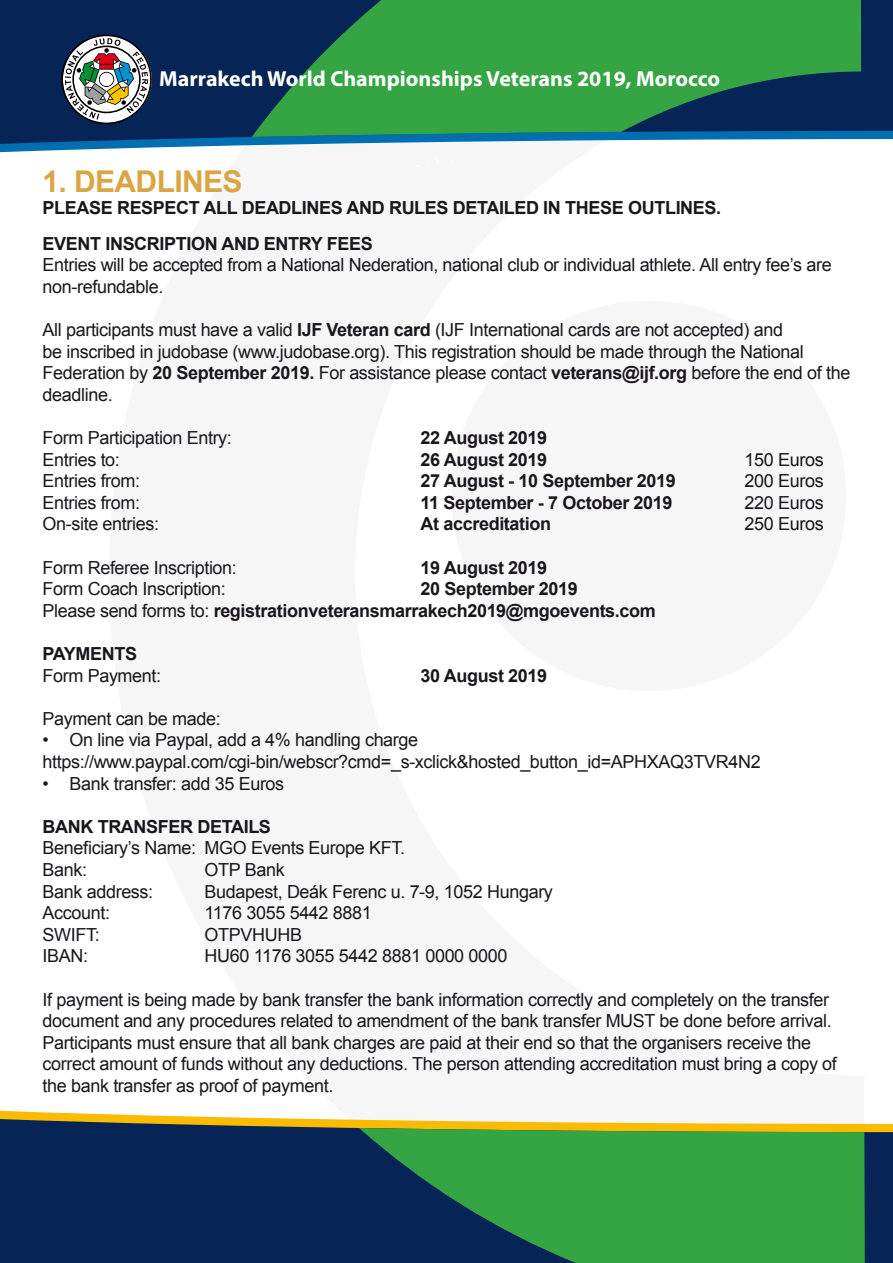
<style>
.page{position:relative;width:893px;height:1263px;background:#fff}
.page>*{position:absolute;margin:0;border:0;box-sizing:border-box;transform-origin:0 0}
.t1{font:700 30px "Arial";letter-spacing:-.02em;color:#daa645}
.t2{font:700 21.75px "Myriad Pro";color:#fff}
.t3{font:18px/21.6px "Arial";letter-spacing:-.02em;color:#1a171c}
.t4{font:700 18px/36px "Arial";letter-spacing:-.02em;color:#1a171c}
.s1{font-weight:700}
.s2{font-weight:400}
</style>
<div class="page">
<svg style="left:0;top:1111px;width:312px;height:8px"></svg>
<svg style="left:0;top:1119px;width:893px;height:144px;background:#213654"></svg>
<svg style="left:0;top:144px;width:314px;height:8px"></svg>
<svg style="left:0;top:0;width:893px;height:144px;background:#123667"></svg>
<svg style="left:61px;top:35px;width:91px;height:89px"></svg>
<svg style="left:359px;top:1128px;width:506px;height:135px;background:#2f8c44"></svg>
<svg style="left:252px;top:0;width:609px;height:137px;background:#288849"></svg>
<p class="t2" style="left:159px;top:64px;width:562px">Marrakech World Championships Veterans 2019, Morocco</p>
<h1 class="t1" style="left:43px;top:162px;width:202px">1. DEADLINES</h1>
<p class="t4" style="left:43px;top:190px;width:680px">PLEASE RESPECT ALL DEADLINES AND RULES DETAILED IN THESE OUTLINES.<br>EVENT INSCRIPTION AND ENTRY FEES</p>
<p class="t3" style="left:43px;top:254px;width:791px">Entries will be accepted from a National Nederation, national club or individual athlete. All entry fee’s are non-refundable.</p>
<p class="t3" style="left:43px;top:319px;width:809px">All participants must have a valid <span class="s1">IJF Veteran card</span> (IJF International cards are not accepted) and<br>be inscribed in judobase (www.judobase.org). This registration should be made through the National Federation by <span class="s1">20 September 2019.</span> For assistance please contact <span class="s1">veterans@ijf.org</span> before the end of the deadline.</p>
<p class="t3" style="left:43px;top:427px;width:191px">Form Participation Entry:</p>
<p class="t4" style="left:421px;top:420px;width:128px">22 August 2019</p>
<p class="t3" style="left:43px;top:449px;width:79px">Entries to:</p>
<p class="t4" style="left:421px;top:442px;width:128px">26 August 2019</p>
<p class="t3" style="left:745px;top:449px;width:81px">150 Euros</p>
<p class="t3" style="left:43px;top:470px;width:99px">Entries from:</p>
<p class="t4" style="left:421px;top:463px;width:257px">27 August - 10 September 2019</p>
<p class="t3" style="left:745px;top:470px;width:81px">200 Euros</p>
<p class="t3" style="left:43px;top:492px;width:99px">Entries from:</p>
<p class="t4" style="left:421px;top:485px;width:254px">11 September - 7 October 2019</p>
<p class="t3" style="left:745px;top:492px;width:81px">220 Euros</p>
<p class="t3" style="left:43px;top:513px;width:118px">On-site entries:</p>
<p class="t4" style="left:421px;top:507px;width:132px">At accreditation</p>
<p class="t3" style="left:745px;top:513px;width:81px">250 Euros</p>
<p class="t3" style="left:43px;top:557px;width:196px">Form Referee Inscription:</p>
<p class="t4" style="left:421px;top:550px;width:128px">19 August 2019</p>
<p class="t3" style="left:43px;top:578px;width:185px">Form Coach Inscription:</p>
<p class="t4" style="left:43px;top:579px;width:615px;line-height:21.6px;text-indent:378px">20 September 2019<br><span class="s2">Please send forms to:</span> registrationveteransmarrakech2019@mgoevents.com</p>
<p class="t4" style="left:43px;top:636px;width:96px">PAYMENTS</p>
<p class="t3" style="left:43px;top:665px;width:120px">Form Payment:</p>
<p class="t4" style="left:421px;top:658px;width:128px">30 August 2019</p>
<p class="t3" style="left:43px;top:708px;width:180px">Payment can be made:</p>
<p class="t3" style="left:43px;top:729px;width:720px">• On line via Paypal, add a 4% handling charge https://www.paypal.com/cgi-bin/webscr?cmd=_s-xclick&amp;hosted_button_id=APHXAQ3TVR4N2</p>
<p class="t3" style="left:43px;top:773px;width:243px">• Bank transfer: add 35 Euros</p>
<p class="t4" style="left:43px;top:809px;width:230px">BANK TRANSFER DETAILS</p>
<p class="t3" style="left:43px;top:837px;width:364px">Beneficiary’s Name: MGO Events Europe KFT.<br>Bank:</p>
<p class="t3" style="left:205px;top:859px;width:82px">OTP Bank</p>
<p class="t3" style="left:43px;top:881px;width:112px">Bank address:</p>
<p class="t3" style="left:205px;top:881px;width:350px">Budapest, Deák Ferenc u. 7-9, 1052 Hungary</p>
<p class="t3" style="left:43px;top:902px;width:69px">Account:</p>
<p class="t3" style="left:205px;top:902px;width:169px">1176 3055 5442 8881</p>
<p class="t3" style="left:43px;top:924px;width:59px">SWIFT:</p>
<p class="t3" style="left:205px;top:924px;width:99px">OTPVHUHB</p>
<p class="t3" style="left:43px;top:945px;width:47px">IBAN:</p>
<p class="t3" style="left:205px;top:945px;width:305px">HU60 1176 3055 5442 8881 0000 0000</p>
<p class="t3" style="left:43px;top:989px;width:796px">If payment is being made by bank transfer the bank information correctly and completely on the transfer document and any procedures related to amendment of the bank transfer MUST be done before arrival.<br>Participants must ensure that all bank charges are paid at their end so that the organisers receive the correct amount of funds without any deductions. The person attending accreditation must bring a copy of the bank transfer as proof of payment.</p>
</div>
